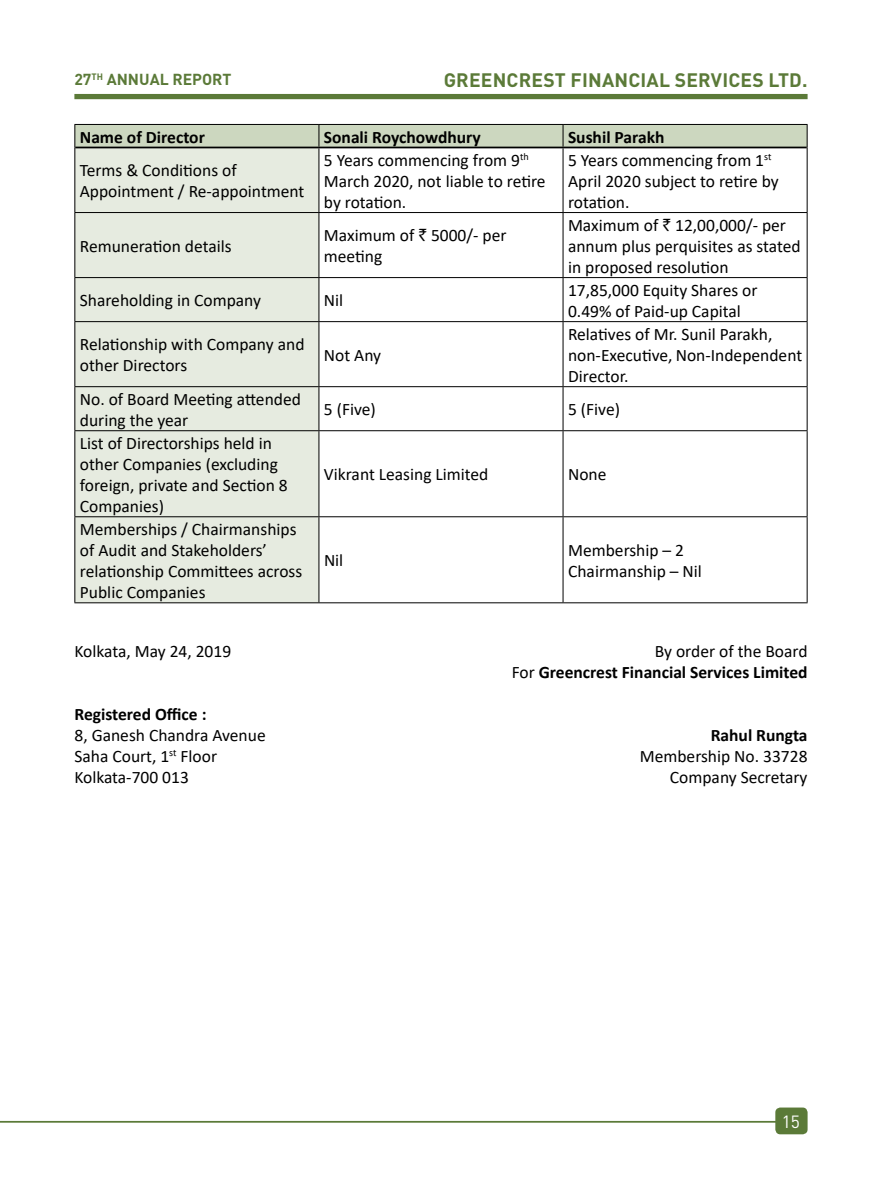
<style>
.page{position:relative;width:882px;height:1197px;background:#fff}
.page>*{position:absolute;margin:0;border:0;box-sizing:border-box;transform-origin:0 0}
.t1{font:700 19.25px "DIN Pro";letter-spacing:.01em;color:#5b7a38}
.t2{font:17.5px/21px "Calibri";color:#000}
.t3{font:700 17.5px/21px "Calibri";color:#000;text-align:right}
.t4{font:17.5px "DIN Pro";color:#fff}
.t5{font:700 15.75px "DIN Pro";color:#5b7a38}
.s1{font-family:"Rupee"}
.s2{font-weight:400}
</style>
<div class="page">
<hr style="left:0;top:1121px;width:794px;height:2px;background:#5b7a38">
<div style="left:74px;top:94px;width:734px;height:5px;background:#5b7a38"></div>
<div style="left:775px;top:1108px;width:33px;height:26px;background:#5b7a38;border-radius:5px"></div>
<div style="left:75px;top:148px;width:244px;height:454px;background:#e6ebe0"></div>
<svg style="left:74px;top:124px;width:734px;height:23px;background:#bfc9b3"></svg>
<hr style="left:74px;top:147px;width:1px;height:65px;background:#000">
<hr style="left:319px;top:148px;width:1px;height:64px;background:#000">
<hr style="left:563px;top:148px;width:1px;height:64px;background:#000">
<hr style="left:807px;top:147px;width:1px;height:65px;background:#000">
<hr style="left:74px;top:212px;width:245px;height:1px;background:#000">
<hr style="left:74px;top:213px;width:1px;height:64px;background:#000">
<hr style="left:319px;top:212px;width:244px;height:1px;background:#000">
<hr style="left:319px;top:213px;width:1px;height:64px;background:#000">
<hr style="left:563px;top:212px;width:245px;height:1px;background:#000">
<hr style="left:563px;top:213px;width:1px;height:64px;background:#000">
<hr style="left:807px;top:213px;width:1px;height:64px;background:#000">
<hr style="left:74px;top:277px;width:245px;height:1px;background:#000">
<hr style="left:74px;top:278px;width:1px;height:43px;background:#000">
<hr style="left:319px;top:277px;width:244px;height:1px;background:#000">
<hr style="left:319px;top:278px;width:1px;height:43px;background:#000">
<hr style="left:563px;top:277px;width:245px;height:1px;background:#000">
<hr style="left:563px;top:278px;width:1px;height:43px;background:#000">
<hr style="left:807px;top:278px;width:1px;height:43px;background:#000">
<hr style="left:74px;top:321px;width:245px;height:1px;background:#000">
<hr style="left:74px;top:322px;width:1px;height:64px;background:#000">
<hr style="left:319px;top:321px;width:244px;height:1px;background:#000">
<hr style="left:319px;top:322px;width:1px;height:64px;background:#000">
<hr style="left:563px;top:321px;width:245px;height:1px;background:#000">
<hr style="left:563px;top:322px;width:1px;height:64px;background:#000">
<hr style="left:807px;top:322px;width:1px;height:64px;background:#000">
<hr style="left:74px;top:386px;width:245px;height:1px;background:#000">
<hr style="left:74px;top:387px;width:1px;height:43px;background:#000">
<hr style="left:319px;top:386px;width:244px;height:1px;background:#000">
<hr style="left:319px;top:387px;width:1px;height:43px;background:#000">
<hr style="left:563px;top:386px;width:245px;height:1px;background:#000">
<hr style="left:563px;top:387px;width:1px;height:43px;background:#000">
<hr style="left:807px;top:387px;width:1px;height:43px;background:#000">
<hr style="left:74px;top:430px;width:245px;height:1px;background:#000">
<hr style="left:74px;top:431px;width:1px;height:85px;background:#000">
<hr style="left:319px;top:430px;width:244px;height:1px;background:#000">
<hr style="left:319px;top:431px;width:1px;height:85px;background:#000">
<hr style="left:563px;top:430px;width:245px;height:1px;background:#000">
<hr style="left:563px;top:431px;width:1px;height:85px;background:#000">
<hr style="left:807px;top:431px;width:1px;height:85px;background:#000">
<hr style="left:74px;top:516px;width:245px;height:1px;background:#000">
<hr style="left:74px;top:517px;width:1px;height:85px;background:#000">
<hr style="left:319px;top:516px;width:244px;height:1px;background:#000">
<hr style="left:319px;top:517px;width:1px;height:85px;background:#000">
<hr style="left:563px;top:516px;width:245px;height:1px;background:#000">
<hr style="left:563px;top:517px;width:1px;height:85px;background:#000">
<hr style="left:807px;top:517px;width:1px;height:85px;background:#000">
<hr style="left:74px;top:602px;width:245px;height:1px;background:#000">
<hr style="left:319px;top:602px;width:244px;height:1px;background:#000">
<hr style="left:563px;top:602px;width:245px;height:1px;background:#000">
<hr style="left:75px;top:147px;width:244px;height:1px;background:#000">
<hr style="left:319px;top:147px;width:244px;height:1px;background:#000">
<hr style="left:563px;top:147px;width:244px;height:1px;background:#000">
<p class="t5" style="left:74px;top:69px;width:44px">27<sup>TH</sup> ANN</p>
<p class="t1" style="left:444px;top:67px;width:365px">GREENCREST FINANCIAL SERVICES LTD.</p>
<p class="t5" style="left:139px;top:69px;width:83px">UAL REPORT</p>
<p class="t3" style="left:80px;top:125px;width:127px">Name of Director</p>
<p class="t3" style="left:324px;top:125px;width:158px">Sonali Roychowdhury</p>
<p class="t3" style="left:568px;top:125px;width:98px">Sushil Parakh</p>
<p class="t2" style="left:80px;top:159px;width:226px">Terms &amp; Conditions of<br>Appointment / Re-appointment</p>
<p class="t2" style="left:324px;top:149px;width:223px">5 Years commencing from 9<sup>th<br></sup>March 2020, not liable to retire by rotation.</p>
<p class="t2" style="left:568px;top:149px;width:212px">5 Years commencing from 1<sup>st<br></sup>April 2020 subject to retire by rotation.</p>
<p class="t2" style="left:80px;top:235px;width:153px">Remuneration details</p>
<p class="t2" style="left:324px;top:224px;width:184px">Maximum of <span class="s1">`</span> 5000/- per meeting</p>
<p class="t2" style="left:568px;top:214px;width:234px">Maximum of <span class="s1">`</span> 12,00,000/- per annum plus perquisites as stated in proposed resolution</p>
<p class="t2" style="left:80px;top:289px;width:183px">Shareholding in Company</p>
<p class="t2" style="left:324px;top:289px;width:21px">Nil</p>
<p class="t2" style="left:568px;top:279px;width:191px">17,85,000 Equity Shares or<br>0.49% of Paid-up Capital</p>
<p class="t2" style="left:80px;top:333px;width:226px">Relationship with Company and other Directors</p>
<p class="t2" style="left:324px;top:344px;width:59px">Not Any</p>
<p class="t2" style="left:568px;top:323px;width:236px">Relatives of Mr. Sunil Parakh, non-Executive, Non-Independent<br>Director.</p>
<p class="t2" style="left:80px;top:388px;width:223px">No. of Board Meeting attended during the year</p>
<p class="t2" style="left:324px;top:399px;width:53px">5 (Five)</p>
<p class="t2" style="left:568px;top:399px;width:53px">5 (Five)</p>
<p class="t2" style="left:80px;top:432px;width:209px">List of Directorships held in other Companies (excluding foreign, private and Section 8<br>Companies)</p>
<p class="t2" style="left:324px;top:464px;width:166px">Vikrant Leasing Limited</p>
<p class="t2" style="left:568px;top:464px;width:40px">None</p>
<p class="t2" style="left:80px;top:518px;width:224px">Memberships / Chairmanships of Audit and Stakeholders’ relationship Committees across<br>Public Companies</p>
<p class="t2" style="left:75px;top:640px;width:158px">Kolkata, May 24, 2019</p>
<p class="t3" style="left:75px;top:703px;width:134px">Registered Office :</p>
<p class="t2" style="left:74px;top:724px;width:193px">8, Ganesh Chandra Avenue<br>Saha Court, 1<sup>st</sup> Floor<br>Kolkata-700 013</p>
<p class="t2" style="left:324px;top:550px;width:21px">Nil</p>
<p class="t2" style="left:568px;top:539px;width:135px">Membership – 2<br>Chairmanship – Nil</p>
<p class="t3" style="left:512px;top:640px;width:297px"><span class="s2">By order of the Board<br>For</span> Greencrest Financial Services Limited</p>
<p class="t3" style="left:711px;top:724px;width:98px">Rahul Rungta</p>
<p class="t2" style="left:640px;top:745px;width:169px;text-align:right">Membership No. 33728<br>Company Secretary</p>
<p class="t4" style="left:782px;top:1109px;width:20px">15</p>
</div>
